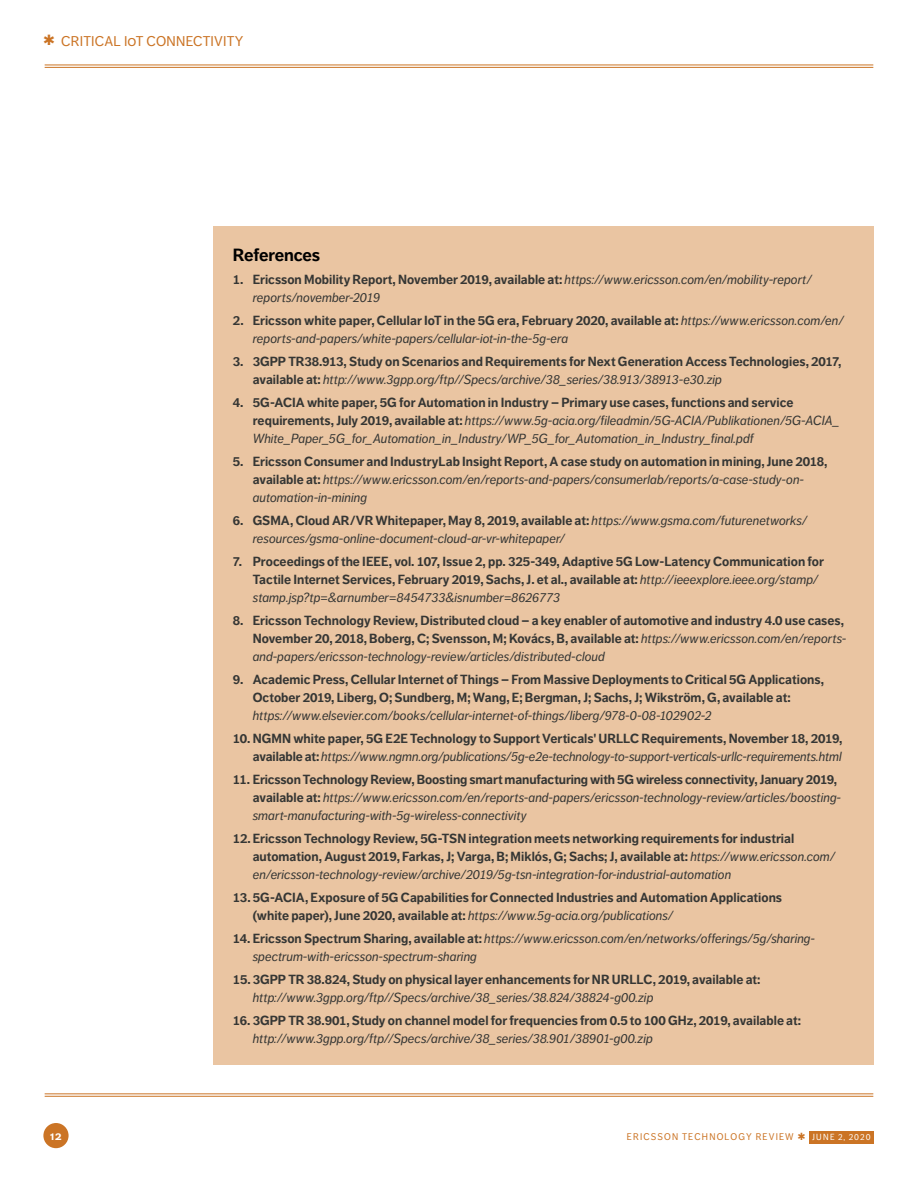
<style>
.page{position:relative;width:918px;height:1191px;background:#fff}
.page>*{position:absolute;margin:0;border:0;box-sizing:border-box;transform-origin:0 0}
.t1{font:700 17.5px "Dagny OT";letter-spacing:-.015em;color:#000}
.t2{font:14px "Dagny OT";letter-spacing:.01em;color:#cb7425}
.t3{font:700 13.12px/18px "Dagny OT";color:#353634}
.t4{font:italic 13.12px/18px "Dagny OT";color:#353634}
.t5{font:700 11.9px "Dagny OT";color:#fff;scale:.96 1}
.t6{font:9.62px "Dagny OT";letter-spacing:.12em;color:#cb7425;scale:.96 1}
.s1{font-weight:700;font-style:normal}
.s2{font-weight:400;font-style:italic}
.s3{font-size:8.75px;color:#fff}
</style>
<div class="page">
<div style="left:213px;top:226px;width:660px;height:838px;background:#eac5a2"></div>
<div style="left:43px;top:1123px;width:26px;height:25px;background:#cb7425;border-radius:50%"></div>
<hr style="left:45px;top:64px;width:828px;height:1px;background:#cb7425">
<hr style="left:45px;top:67px;width:828px;height:1px;background:#cb7425">
<hr style="left:45px;top:1093px;width:828px;height:1px;background:#cb7425">
<hr style="left:45px;top:1095px;width:828px;height:1px;background:#cb7425">
<div style="left:809px;top:1130px;width:64px;height:13px;background:#cb7425"></div>
<p class="t2" style="left:43px;top:33px;width:202px">✱ CRITICAL IOT CONNECTIVITY</p>
<h1 class="t1" style="left:233px;top:244px;width:89px">References</h1>
<p class="t4" style="left:253px;top:270px;width:561px;text-indent:-20px"><span class="s1">1. Ericsson Mobility Report, November 2019, available at:</span> https://www.ericsson.com/en/mobility-report/ reports/november-2019</p>
<p class="t4" style="left:253px;top:311px;width:593px;text-indent:-20px"><span class="s1">2. Ericsson white paper, Cellular IoT in the 5G era, February 2020, available at:</span> https://www.ericsson.com/en/ reports-and-papers/white-papers/cellular-iot-in-the-5g-era</p>
<p class="t3" style="left:253px;top:352px;width:590px;text-indent:-20px">3. 3GPP TR38.913, Study on Scenarios and Requirements for Next Generation Access Technologies, 2017, available at: <span class="s2">http://www.3gpp.org/ftp//Specs/archive/38_series/38.913/38913-e30.zip</span></p>
<p class="t4" style="left:253px;top:393px;width:588px;text-indent:-20px"><span class="s1">4. 5G-ACIA white paper, 5G for Automation in Industry – Primary use cases, functions and service requirements, July 2019, available at:</span> https://www.5g-acia.org/fileadmin/5G-ACIA/Publikationen/5G-ACIA_<br>White_Paper_5G_for_Automation_in_Industry/WP_5G_for_Automation_in_Industry_final.pdf</p>
<p class="t4" style="left:253px;top:452px;width:576px;text-indent:-20px"><span class="s1">5. Ericsson Consumer and IndustryLab Insight Report, A case study on automation in mining, June 2018, available at:</span> https://www.ericsson.com/en/reports-and-papers/consumerlab/reports/a-case-study-on&shy;automation-in-mining</p>
<p class="t4" style="left:253px;top:511px;width:556px;text-indent:-20px"><span class="s1">6. GSMA, Cloud AR/VR Whitepaper, May 8, 2019, available at:</span> https://www.gsma.com/futurenetworks/ resources/gsma-online-document-cloud-ar-vr-whitepaper/</p>
<p class="t3" style="left:253px;top:552px;width:573px;text-indent:-20px">7. Proceedings of the IEEE, vol. 107, Issue 2, pp. 325-349, Adaptive 5G Low-Latency Communication for<br>Tactile Internet Services, February 2019, Sachs, J. et al., available at: <span class="s2">http://ieeexplore.ieee.org/stamp/ stamp.jsp?tp=&amp;arnumber=8454733&amp;isnumber=8626773</span></p>
<p class="t3" style="left:253px;top:611px;width:595px;text-indent:-20px">8. Ericsson Technology Review, Distributed cloud – a key enabler of automotive and industry 4.0 use cases,<br>November 20, 2018, Boberg, C; Svensson, M; Kovács, B, available at: <span class="s2">https://www.ericsson.com/en/reports&shy;and-papers/ericsson-technology-review/articles/distributed-cloud</span></p>
<p class="t3" style="left:253px;top:670px;width:573px;text-indent:-20px">9. Academic Press, Cellular Internet of Things – From Massive Deployments to Critical 5G Applications,<br>October 2019, Liberg, O; Sundberg, M; Wang, E; Bergman, J; Sachs, J; Wikström, G, available at:</p>
<p class="t4" style="left:253px;top:706px;width:461px">https://www.elsevier.com/books/cellular-internet-of-things/liberg/978-0-08-102902-2</p>
<p class="t3" style="left:233px;top:729px;width:611px;text-align:right">10. NGMN white paper, 5G E2E Technology to Support Verticals' URLLC Requirements, November 18, 2019, available at: <span class="s2">https://www.ngmn.org/publications/5g-e2e-technology-to-support-verticals-urllc-requirements.html</span></p>
<p class="t4" style="left:253px;top:770px;width:590px;text-indent:-20px"><span class="s1">11. Ericsson Technology Review, Boosting smart manufacturing with 5G wireless connectivity, January 2019, available at:</span> https://www.ericsson.com/en/reports-and-papers/ericsson-technology-review/articles/boosting&shy;smart-manufacturing-with-5g-wireless-connectivity</p>
<p class="t3" style="left:253px;top:829px;width:584px;text-indent:-20px">12.Ericsson Technology Review, 5G-TSN integration meets networking requirements for industrial automation, August 2019, Farkas, J; Varga, B; Miklós, G; Sachs; J, available at: <span class="s2">https://www.ericsson.com/ en/ericsson-technology-review/archive/2019/5g-tsn-integration-for-industrial-automation</span></p>
<p class="t3" style="left:253px;top:888px;width:531px;text-indent:-20px">13. 5G-ACIA, Exposure of 5G Capabilities for Connected Industries and Automation Applications (white paper), June 2020, available at: <span class="s2">https://www.5g-acia.org/publications/</span></p>
<p class="t4" style="left:253px;top:929px;width:564px;text-indent:-20px"><span class="s1">14. Ericsson Spectrum Sharing, available at:</span> https://www.ericsson.com/en/networks/offerings/5g/sharing&shy;spectrum-with-ericsson-spectrum-sharing</p>
<p class="t3" style="left:233px;top:970px;width:529px">15. 3GPP TR 38.824, Study on physical layer enhancements for NR URLLC, 2019, available at:</p>
<p class="t4" style="left:253px;top:988px;width:402px">http://www.3gpp.org/ftp//Specs/archive/38_series/38.824/38824-g00.zip</p>
<p class="t3" style="left:233px;top:1011px;width:569px">16. 3GPP TR 38.901, Study on channel model for frequencies from 0.5 to 100 GHz, 2019, available at:</p>
<p class="t4" style="left:253px;top:1029px;width:402px">http://www.3gpp.org/ftp//Specs/archive/38_series/38.901/38901-g00.zip</p>
<p class="t5" style="left:50px;top:1129px;width:13px">12</p>
<p class="t6" style="left:627px;top:1131px;width:255px">ERICSSON TECHNOLOGY REVIEW ✱ <span class="s3">JUNE 2, 2020</span></p>
</div>
